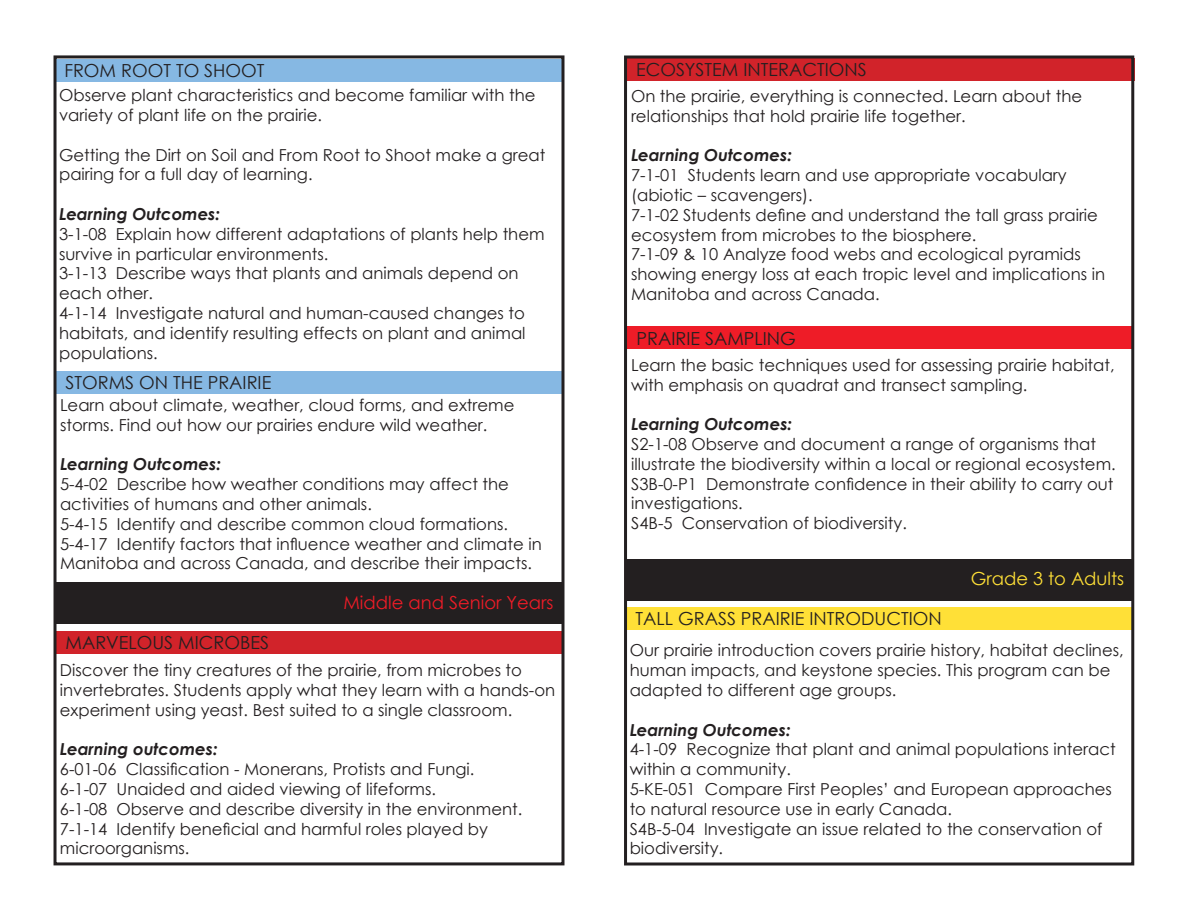
<style>
.page{position:relative;width:1188px;height:918px;background:#fff}
.page>*{position:absolute;margin:0;border:0;box-sizing:border-box;transform-origin:0 0}
.t1{font:18px "Century Gothic";color:#231f20}
.t2{font:18px "Century Gothic";color:#ee1c27}
.t3{font:18px "Century Gothic";color:#ffe037}
.t4{font:16.5px/19.8px "Century Gothic";color:#231f20}
.t5{font:italic 700 16.5px "Century Gothic";color:#231f20}
</style>
<div class="page">
<div style="left:626px;top:559px;width:507px;height:42px;background:#231f20"></div>
<div style="left:55px;top:582px;width:507px;height:42px;background:#231f20"></div>
<div style="left:56px;top:371px;width:508px;height:22px;background:#86b8e3"></div>
<div style="left:54px;top:59px;width:509px;height:22px;background:#86b8e3"></div>
<div style="left:627px;top:327px;width:506px;height:22px;background:#ee1c27"></div>
<div style="left:626px;top:608px;width:507px;height:22px;background:#ffe037"></div>
<div style="left:626px;top:58px;width:509px;height:22px;background:#d1232a"></div>
<div style="left:56px;top:632px;width:507px;height:22px;background:#d1232a"></div>
<div style="left:54px;top:55px;width:511px;height:810px;border:3px solid #231f20"></div>
<div style="left:624px;top:56px;width:510px;height:810px;border:3px solid #231f20"></div>
<p class="t1" style="left:64px;top:58px;width:202px">FROM ROOT TO SHOOT</p>
<p class="t4" style="left:59px;top:85px;width:478px">Observe plant characteristics and become familiar with the variety of plant life on the prairie.</p>
<p class="t4" style="left:59px;top:145px;width:488px">Getting the Dirt on Soil and From Root to Shoot make a great pairing for a full day of learning.</p>
<p class="t5" style="left:59px;top:202px;width:163px">Learning Outcomes:</p>
<p class="t4" style="left:59px;top:224px;width:487px">3-1-08 Explain how different adaptations of plants help them survive in particular environments.</p>
<p class="t4" style="left:59px;top:263px;width:461px">3-1-13 Describe ways that plants and animals depend on each other.</p>
<p class="t4" style="left:59px;top:303px;width:468px;text-align:justify">4-1-14 Investigate natural and human-caused changes to habitats, and identify resulting effects on plant and animal populations.</p>
<p class="t1" style="left:65px;top:370px;width:207px">STORMS ON THE PRAIRIE</p>
<p class="t4" style="left:60px;top:395px;width:456px">Learn about climate, weather, cloud forms, and extreme storms. Find out how our prairies endure wild weather.</p>
<p class="t5" style="left:60px;top:452px;width:163px">Learning Outcomes:</p>
<p class="t4" style="left:60px;top:474px;width:450px">5-4-02 Describe how weather conditions may affect the activities of humans and other animals.</p>
<p class="t4" style="left:60px;top:514px;width:450px">5-4-15 Identify and describe common cloud formations.</p>
<p class="t4" style="left:60px;top:533px;width:483px">5-4-17 Identify factors that influence weather and climate in<br>Manitoba and across Canada, and describe their impacts.</p>
<p class="t1" style="left:65px;top:630px;width:205px">MARVELOUS MICROBES</p>
<p class="t2" style="left:343px;top:589px;width:212px">Middle and Senior Years</p>
<p class="t4" style="left:60px;top:660px;width:497px">Discover the tiny creatures of the prairie, from microbes to invertebrates. Students apply what they learn with a hands-on experiment using yeast. Best suited to a single classroom.</p>
<p class="t5" style="left:60px;top:737px;width:159px">Learning outcomes:</p>
<p class="t4" style="left:60px;top:759px;width:416px">6-01-06 Classification - Monerans, Protists and Fungi.</p>
<p class="t4" style="left:60px;top:779px;width:378px">6-1-07 Unaided and aided viewing of lifeforms.</p>
<p class="t4" style="left:60px;top:799px;width:464px">6-1-08 Observe and describe diversity in the environment.</p>
<p class="t4" style="left:60px;top:818px;width:430px">7-1-14 Identify beneficial and harmful roles played by microorganisms.</p>
<p class="t1" style="left:636px;top:57px;width:232px">ECOSYSTEM INTERACTIONS</p>
<p class="t4" style="left:631px;top:86px;width:453px">On the prairie, everything is connected. Learn about the relationships that hold prairie life together.</p>
<p class="t5" style="left:631px;top:143px;width:163px">Learning Outcomes:</p>
<p class="t4" style="left:631px;top:165px;width:437px">7-1-01 Students learn and use appropriate vocabulary (abiotic – scavengers).</p>
<p class="t4" style="left:631px;top:205px;width:468px">7-1-02 Students define and understand the tall grass prairie ecosystem from microbes to the biosphere.</p>
<p class="t4" style="left:631px;top:244px;width:476px">7-1-09 &amp; 10 Analyze food webs and ecological pyramids showing energy loss at each tropic level and implications in<br>Manitoba and across Canada.</p>
<p class="t1" style="left:636px;top:325px;width:161px">PRAIRIE SAMPLING</p>
<p class="t4" style="left:631px;top:355px;width:485px">Learn the basic techniques used for assessing prairie habitat, with emphasis on quadrat and transect sampling.</p>
<p class="t5" style="left:631px;top:412px;width:163px">Learning Outcomes:</p>
<p class="t4" style="left:631px;top:434px;width:486px">S2-1-08 Observe and document a range of organisms that illustrate the biodiversity within a local or regional ecosystem.</p>
<p class="t4" style="left:631px;top:473px;width:484px">S3B-0-P1 Demonstrate confidence in their ability to carry out investigations.</p>
<p class="t4" style="left:631px;top:513px;width:277px">S4B-5 Conservation of biodiversity.</p>
<p class="t1" style="left:636px;top:606px;width:308px">TALL GRASS PRAIRIE INTRODUCTION</p>
<p class="t3" style="left:971px;top:566px;width:155px">Grade 3 to Adults</p>
<p class="t4" style="left:630px;top:640px;width:496px">Our prairie introduction covers prairie history, habitat declines, human impacts, and keystone species. This program can be adapted to different age groups.</p>
<p class="t5" style="left:630px;top:717px;width:163px">Learning Outcomes:</p>
<p class="t4" style="left:630px;top:739px;width:488px">4-1-09 Recognize that plant and animal populations interact within a community.</p>
<p class="t4" style="left:630px;top:779px;width:484px">5-KE-051 Compare First Peoples’ and European approaches to natural resource use in early Canada.</p>
<p class="t4" style="left:630px;top:819px;width:474px">S4B-5-04 Investigate an issue related to the conservation of biodiversity.</p>
</div>
